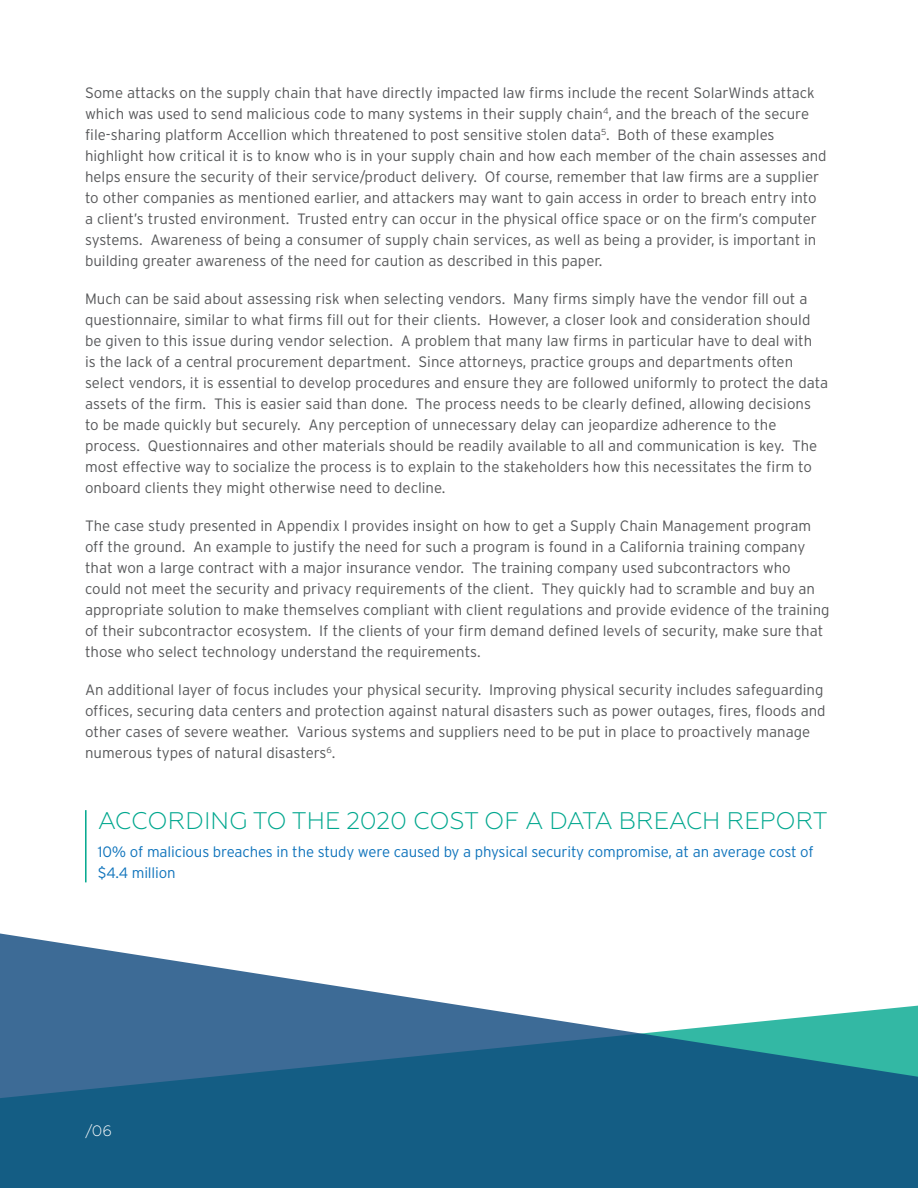
<style>
.page{position:relative;width:918px;height:1188px;background:#fff}
.page>*{position:absolute;margin:0;border:0;box-sizing:border-box;transform-origin:0 0}
.Body_Copy_-_Headers{font:300 24px "Geometria";color:#00a78e}
.Body_Copy{font:300 15px/21px "Interstate";color:#57585a}
.Body_Copy_-_Headers-2{font:300 15px/21px "Interstate";letter-spacing:-.01em;color:#1074bc}
.t1{font:300 15px "Geometria";color:#fff}
</style>
<div class="page">
<hr style="left:85px;top:810px;width:2px;height:72px;background:#00a78e">
<svg style="left:0;top:933px;width:918px;height:255px"></svg>
<p class="Body_Copy" style="left:85px;top:82px;width:743px">Some attacks on the supply chain that have directly impacted law firms include the recent SolarWinds attack which was used to send malicious code to many systems in their supply chain<sup>4</sup>, and the breach of the secure file-sharing platform Accellion which threatened to post sensitive stolen data<sup>5</sup>. Both of these examples highlight how critical it is to know who is in your supply chain and how each member of the chain assesses and helps ensure the security of their service/product delivery. Of course, remember that law firms are a supplier to other companies as mentioned earlier, and attackers may want to gain access in order to breach entry into a client’s trusted environment. Trusted entry can occur in the physical office space or on the firm’s computer systems. Awareness of being a consumer of supply chain services, as well as being a provider, is important in building greater awareness of the need for caution as described in this paper.</p>
<p class="Body_Copy" style="left:85px;top:288px;width:745px">Much can be said about assessing risk when selecting vendors. Many firms simply have the vendor fill out a questionnaire, similar to what firms fill out for their clients. However, a closer look and consideration should be given to this issue during vendor selection. A problem that many law firms in particular have to deal with<br>is the lack of a central procurement department. Since attorneys, practice groups and departments often select vendors, it is essential to develop procedures and ensure they are followed uniformly to protect the data assets of the firm. This is easier said than done. The process needs to be clearly defined, allowing decisions to be made quickly but securely. Any perception of unnecessary delay can jeopardize adherence to the process. Questionnaires and other materials should be readily available to all and communication is key. The most effective way to socialize the process is to explain to the stakeholders how this necessitates the firm to onboard clients they might otherwise need to decline.</p>
<p class="Body_Copy" style="left:85px;top:515px;width:746px">The case study presented in Appendix I provides insight on how to get a Supply Chain Management program off the ground. An example to justify the need for such a program is found in a California training company that won a large contract with a major insurance vendor. The training company used subcontractors who could not meet the security and privacy requirements of the client. They quickly had to scramble and buy an appropriate solution to make themselves compliant with client regulations and provide evidence of the training of their subcontractor ecosystem. If the clients of your firm demand defined levels of security, make sure that those who select technology understand the requirements.</p>
<p class="Body_Copy" style="left:85px;top:679px;width:742px">An additional layer of focus includes your physical security. Improving physical security includes safeguarding offices, securing data centers and protection against natural disasters such as power outages, fires, floods and other cases of severe weather. Various systems and suppliers need to be put in place to proactively manage numerous types of natural disasters<sup>6</sup>.</p>
<p class="Body_Copy_-_Headers" style="left:98px;top:807px;width:731px">ACCORDING TO THE 2020 COST OF A DATA BREACH REPORT</p>
<p class="Body_Copy_-_Headers-2" style="left:98px;top:841px;width:717px">10% of malicious breaches in the study were caused by a physical security compromise, at an average cost of $4.4 million</p>
<p class="t1" style="left:85px;top:1122px;width:29px">/06</p>
</div>
